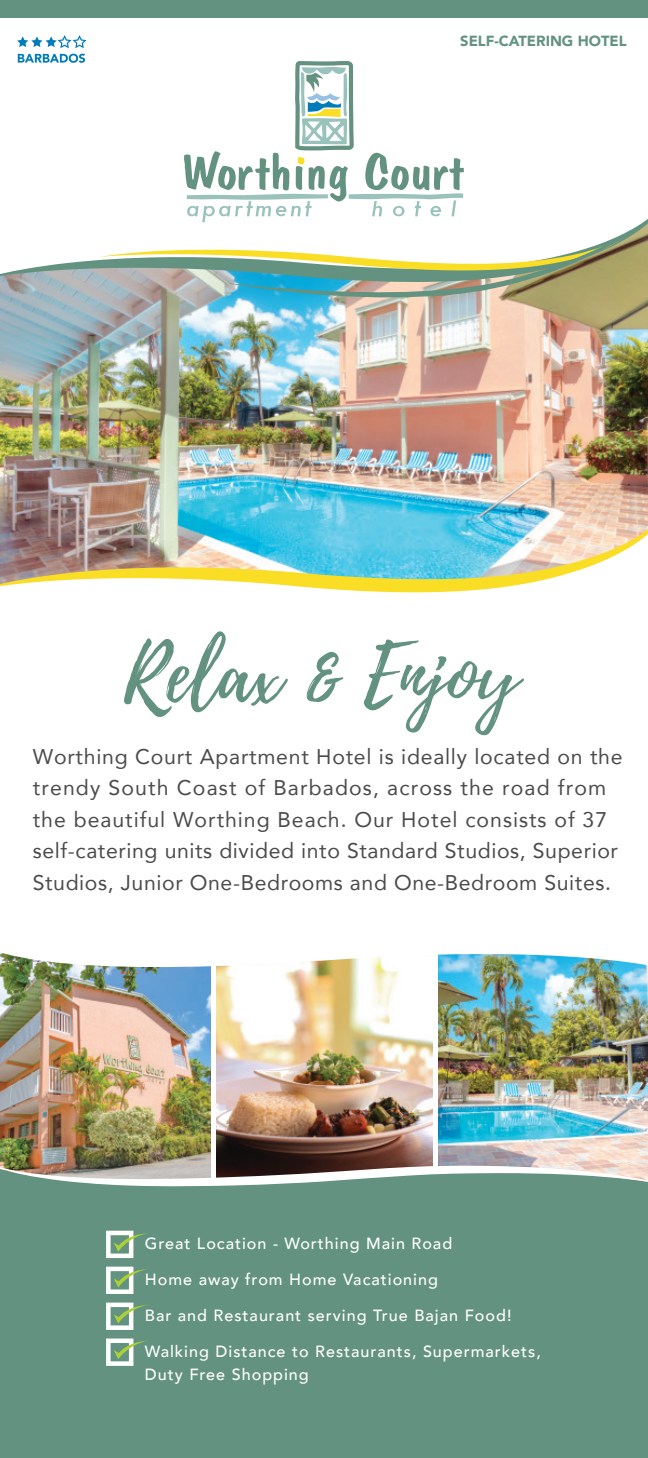
<style>
.page{position:relative;width:648px;height:1458px;background:#fff}
.page>*{position:absolute;margin:0;border:0;box-sizing:border-box;transform-origin:0 0}
.t1{font:78.52px "Playlist Script";color:#639280}
.t2{font:21.15px/31.5px "Avenir";letter-spacing:.035em;color:#494c4a}
.t3{font:500 16.2px/22.5px "Avenir";letter-spacing:.06em;color:#fff}
.t4{font:900 14.62px "Avenir";color:#639280}
</style>
<div class="page">
<img style="left:0;top:289px;width:648px;height:223px">
<img style="left:0;top:512px;width:648px;height:80px">
<div style="left:0;top:993px;width:648px;height:465px;background:#639280"></div>
<img style="left:438px;top:954px;width:210px;height:206px">
<img style="left:216px;top:957px;width:217px;height:203px">
<img style="left:0;top:952px;width:211px;height:208px">
<svg style="left:0;top:40px;width:99px;height:249px"></svg>
<div style="left:0;top:0;width:648px;height:18px;background:#639280"></div>
<svg style="left:0;top:202px;width:99px;height:80px"></svg>
<svg style="left:18px;top:54px;width:67px;height:9px"></svg>
<svg style="left:17px;top:35px;width:69px;height:13px"></svg>
<img style="left:0;top:1160px;width:648px;height:27px">
<div style="left:433px;top:948px;width:5px;height:222px;background:#fff"></div>
<div style="left:211px;top:959px;width:5px;height:225px;background:#fff"></div>
<svg style="left:99px;top:61px;width:549px;height:237px"></svg>
<svg style="left:106px;top:1339px;width:42px;height:27px"></svg>
<svg style="left:106px;top:1303px;width:42px;height:27px"></svg>
<svg style="left:106px;top:1267px;width:42px;height:27px"></svg>
<svg style="left:106px;top:1231px;width:42px;height:27px"></svg>
<p class="t4" style="left:460px;top:28px;width:168px">SELF-CATERING HOTEL</p>
<h1 class="t1" style="left:124px;top:618px;width:396px">Relax &amp; Enjoy</h1>
<p class="t2" style="left:33px;top:740px;width:591px">Worthing Court Apartment Hotel is ideally located on the trendy South Coast of Barbados, across the road from the beautiful Worthing Beach. Our Hotel consists of 37 self-catering units divided into Standard Studios, Superior Studios, Junior One-Bedrooms and One-Bedroom Suites.</p>
<p class="t3" style="left:145px;top:1232px;width:309px">Great Location - Worthing Main Road</p>
<p class="t3" style="left:145px;top:1268px;width:295px">Home away from Home Vacationing</p>
<p class="t3" style="left:145px;top:1304px;width:368px">Bar and Restaurant serving True Bajan Food!</p>
<p class="t3" style="left:145px;top:1340px;width:398px">Walking Distance to Restaurants, Supermarkets,<br>Duty Free Shopping</p>
</div>
